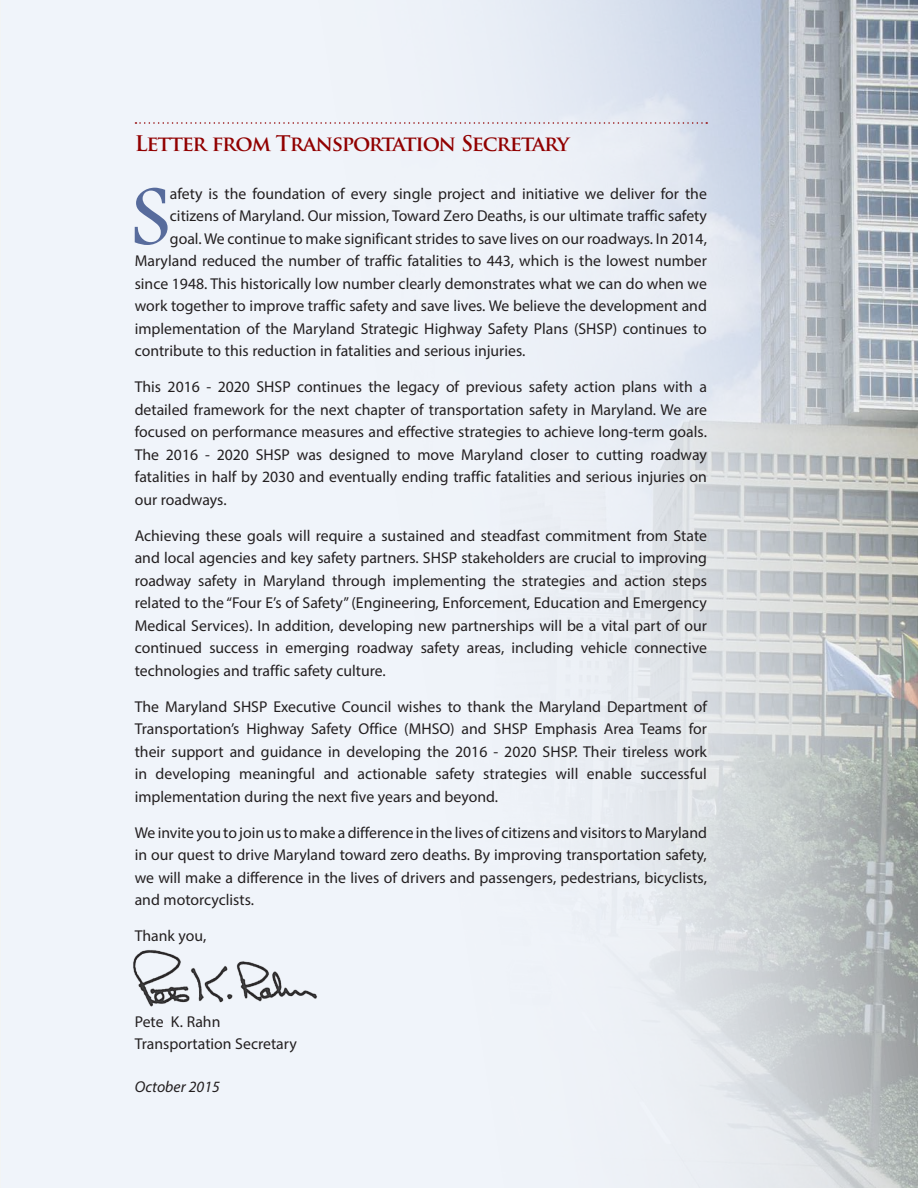
<style>
.page{position:relative;width:918px;height:1188px;background:#f0f4fa}
.page>*{position:absolute;margin:0;border:0;box-sizing:border-box;transform-origin:0 0}
.dropcap{font:87.75px "Footlight MT Light";color:#576b9c}
.SUBHEADS-_Red{font:700 21px "Trajan Pro";letter-spacing:-.05em;color:#910000}
.Body_Text{font:15.75px/22.5px "Myriad Pro";color:#231f20;text-align:justify}
.dropcap-2{font:15.75px "Myriad Pro";color:#231f20}
.t1{font:italic 15.75px "Myriad Pro";color:#231f20}
</style>
<div class="page">
<img style="left:134px;top:0;width:784px;height:1188px">
<svg style="left:135px;top:122px;width:572px;height:2px"></svg>
<img style="left:133px;top:938px;width:202px;height:79px">
<p class="SUBHEADS-_Red" style="left:135px;top:130px;width:436px">Letter from Transportation Secretary</p>
<p class="dropcap" style="left:131px;top:164px;width:41px">S</p>
<p class="dropcap-2" style="left:170px;top:184px;width:539px">afety is the foundation of every single project and initiative we deliver for the</p>
<p class="dropcap-2" style="left:170px;top:206px;width:539px">citizens of Maryland. Our mission, Toward Zero Deaths, is our ultimate traffic safety</p>
<p class="dropcap-2" style="left:170px;top:229px;width:538px">goal. We continue to make significant strides to save lives on our roadways. In 2014,</p>
<p class="dropcap-2" style="left:135px;top:251px;width:574px">Maryland reduced the number of traffic fatalities to 443, which is the lowest number</p>
<p class="dropcap-2" style="left:135px;top:274px;width:574px">since 1948. This historically low number clearly demonstrates what we can do when we</p>
<p class="dropcap-2" style="left:135px;top:296px;width:574px">work together to improve traffic safety and save lives. We believe the development and</p>
<p class="dropcap-2" style="left:135px;top:319px;width:574px">implementation of the Maryland Strategic Highway Safety Plans (SHSP) continues to</p>
<p class="dropcap-2" style="left:135px;top:341px;width:392px">contribute to this reduction in fatalities and serious injuries.</p>
<p class="Body_Text" style="left:135px;top:376px;width:574px">This 2016 - 2020 SHSP continues the legacy of previous safety action plans with a detailed framework for the next chapter of transportation safety in Maryland. We are focused on performance measures and effective strategies to achieve long-term goals.<br>The 2016 - 2020 SHSP was designed to move Maryland closer to cutting roadway fatalities in half by 2030 and eventually ending traffic fatalities and serious injuries on our roadways.</p>
<p class="Body_Text" style="left:135px;top:524px;width:574px">Achieving these goals will require a sustained and steadfast commitment from State and local agencies and key safety partners. SHSP stakeholders are crucial to improving roadway safety in Maryland through implementing the strategies and action steps related to the “Four E’s of Safety” (Engineering, Enforcement, Education and Emergency Medical Services). In addition, developing new partnerships will be a vital part of our continued success in emerging roadway safety areas, including vehicle connective technologies and traffic safety culture.</p>
<p class="Body_Text" style="left:135px;top:695px;width:574px">The Maryland SHSP Executive Council wishes to thank the Maryland Department of Transportation’s Highway Safety Office (MHSO) and SHSP Emphasis Area Teams for their support and guidance in developing the 2016 - 2020 SHSP. Their tireless work in developing meaningful and actionable safety strategies will enable successful implementation during the next five years and beyond.</p>
<p class="Body_Text" style="left:135px;top:821px;width:574px">We invite you to join us to make a difference in the lives of citizens and visitors to Maryland in our quest to drive Maryland toward zero deaths. By improving transportation safety, we will make a difference in the lives of drivers and passengers, pedestrians, bicyclists, and motorcyclists.</p>
<p class="Body_Text" style="left:135px;top:925px;width:73px">Thank you,</p>
<p class="Body_Text" style="left:135px;top:1010px;width:164px">Pete K. Rahn<br>Transportation Secretary</p>
<p class="t1" style="left:135px;top:1077px;width:87px">October 2015</p>
</div>
